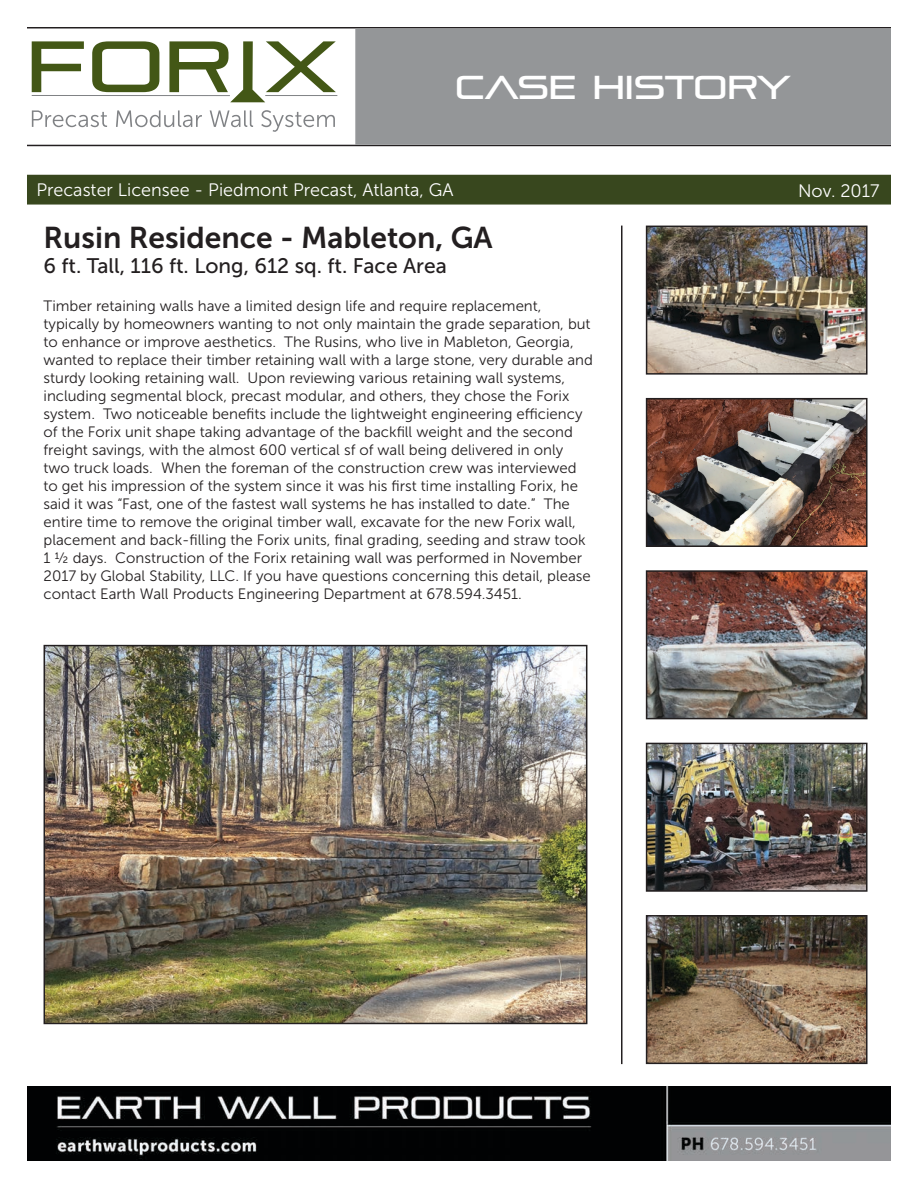
<style>
.page{position:relative;width:918px;height:1188px;background:#fff}
.page>*{position:absolute;margin:0;border:0;box-sizing:border-box;transform-origin:0 0}
.t1{font:33px "Pirulen Rg";color:#fff}
.t2{font:30px "Museo Sans 700";color:#231f20}
.t3{font:21px "Museo Sans 500";color:#231f20}
.t4{font:18px "Museo Sans 300";color:#fff}
.t5{font:15px/18px "Museo Sans 300";color:#231f20}
</style>
<div class="page">
<img style="left:27px;top:1086px;width:864px;height:75px">
<hr style="left:27px;top:27px;width:864px;height:1px;background:#231f20">
<hr style="left:27px;top:145px;width:864px;height:1px;background:#231f20">
<div style="left:355px;top:28px;width:536px;height:117px;background:#949698;border:2px solid #949698"></div>
<svg style="left:32px;top:41px;width:52px;height:51px"></svg>
<svg style="left:92px;top:41px;width:67px;height:51px"></svg>
<hr style="left:32px;top:95px;width:198px;height:1px;background:#808285">
<svg style="left:169px;top:41px;width:167px;height:61px"></svg>
<hr style="left:265px;top:95px;width:72px;height:1px;background:#808285">
<svg style="left:32px;top:110px;width:75px;height:17px"></svg>
<svg style="left:116px;top:110px;width:86px;height:17px"></svg>
<svg style="left:210px;top:110px;width:43px;height:17px"></svg>
<svg style="left:261px;top:110px;width:74px;height:22px"></svg>
<div style="left:27px;top:175px;width:864px;height:30px;background:#38471e;border:2px solid #38471e"></div>
<img style="left:649px;top:573px;width:216px;height:143px">
<div style="left:646px;top:570px;width:222px;height:149px;border:2px solid #231f20"></div>
<img style="left:47px;top:648px;width:537px;height:373px">
<div style="left:44px;top:645px;width:543px;height:379px;border:2px solid #231f20"></div>
<hr style="left:621px;top:226px;width:1px;height:838px;background:#231f20">
<img style="left:649px;top:229px;width:216px;height:143px">
<div style="left:646px;top:226px;width:222px;height:149px;border:2px solid #231f20"></div>
<img style="left:649px;top:918px;width:216px;height:143px">
<div style="left:646px;top:915px;width:222px;height:149px;border:2px solid #231f20"></div>
<img style="left:649px;top:746px;width:216px;height:143px">
<div style="left:646px;top:743px;width:222px;height:149px;border:2px solid #231f20"></div>
<img style="left:649px;top:401px;width:216px;height:143px">
<div style="left:646px;top:398px;width:222px;height:149px;border:2px solid #231f20"></div>
<p class="t1" style="left:455px;top:68px;width:337px">CASE HISTORY</p>
<p class="t4" style="left:36px;top:180px;width:419px">Precaster Licensee - Piedmont Precast, Atlanta, GA</p>
<p class="t4" style="left:798px;top:181px;width:83px">Nov. 2017</p>
<p class="t2" style="left:44px;top:221px;width:451px">Rusin Residence - Mableton, GA</p>
<p class="t3" style="left:44px;top:255px;width:405px">6 ft. Tall, 116 ft. Long, 612 sq. ft. Face Area</p>
<p class="t5" style="left:44px;top:297px;width:551px">Timber retaining walls have a limited design life and require replacement, typically by homeowners wanting to not only maintain the grade separation, but to enhance or improve aesthetics. The Rusins, who live in Mableton, Georgia, wanted to replace their timber retaining wall with a large stone, very durable and sturdy looking retaining wall. Upon reviewing various retaining wall systems, including segmental block, precast modular, and others, they chose the Forix system. Two noticeable benefits include the lightweight engineering efficiency of the Forix unit shape taking advantage of the backfill weight and the second freight savings, with the almost 600 vertical sf of wall being delivered in only two truck loads. When the foreman of the construction crew was interviewed to get his impression of the system since it was his first time installing Forix, he said it was “Fast, one of the fastest wall systems he has installed to date.” The entire time to remove the original timber wall, excavate for the new Forix wall, placement and back-filling the Forix units, final grading, seeding and straw took 1 ½ days. Construction of the Forix retaining wall was performed in November 2017 by Global Stability, LLC. If you have questions concerning this detail, please contact Earth Wall Products Engineering Department at 678.594.3451.</p>
</div>
